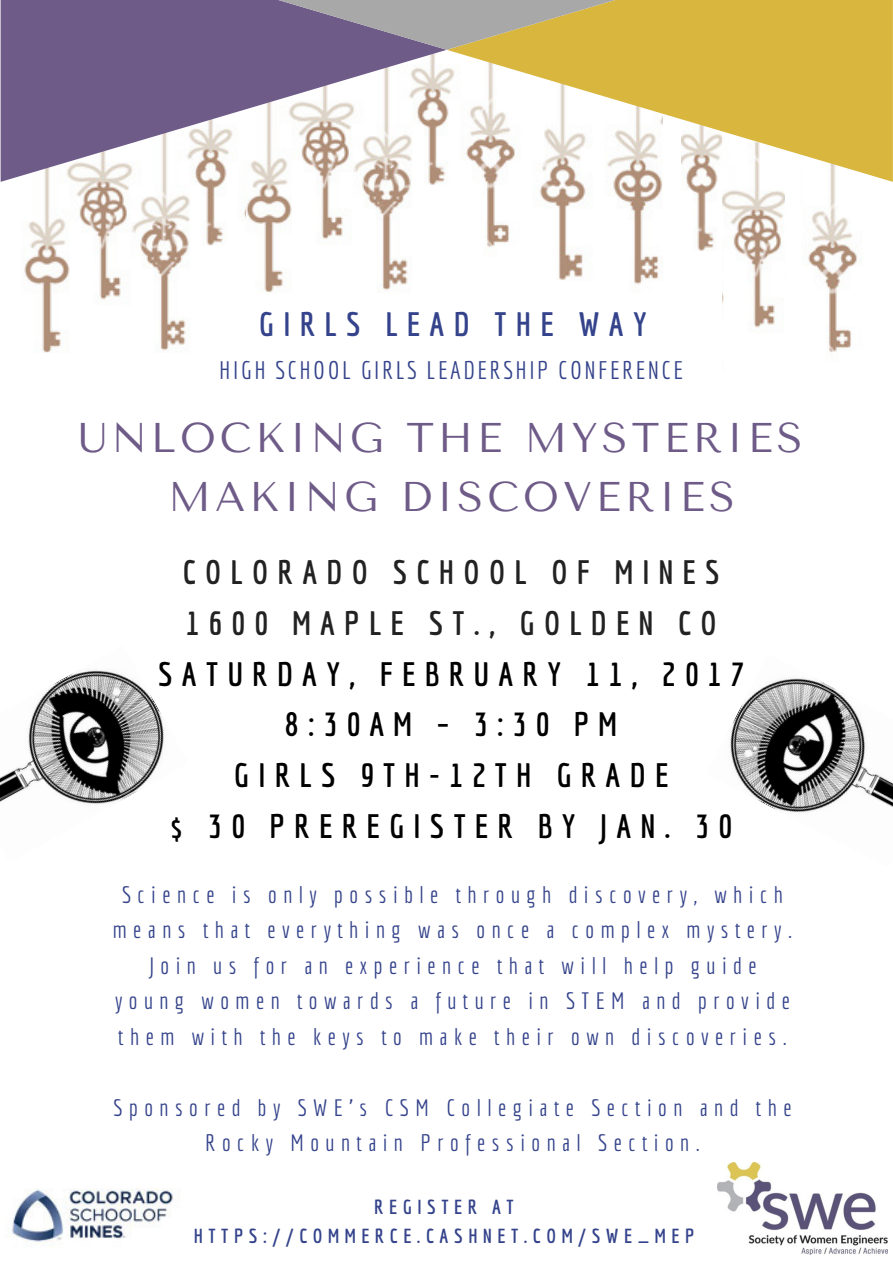
<style>
.page{position:relative;width:893px;height:1262px;background:#fff}
.page>*{position:absolute;margin:0;border:0;box-sizing:border-box;transform-origin:0 0}
.t1{font:41.33px "Tenor Sans";letter-spacing:.1em;color:#6e5b88}
.t2{font:700 33.08px/50.6px "Economica";letter-spacing:.28em;color:#000;text-align:center}
.t3{font:700 33.08px/50.6px "Economica";letter-spacing:.28em;color:#222}
.t4{font:700 33.08px "Economica";letter-spacing:.28em;color:#34438b}
.t5{font:24.83px "Economica";letter-spacing:.1em;color:#34438b}
.t6{font:23.17px/35.4px "Economica";letter-spacing:.28em;color:#34438b;text-align:center}
.t7{font:700 19.88px/29.8px "Economica";letter-spacing:.28em;color:#34438b;text-align:center}
</style>
<div class="page">
<img style="left:245px;top:182px;width:417px;height:111px">
<img style="left:23px;top:182px;width:222px;height:171px">
<img style="left:807px;top:182px;width:50px;height:170px">
<img style="left:686px;top:182px;width:31px;height:69px">
<img style="left:722px;top:182px;width:62px;height:148px">
<svg style="left:1px;top:0;width:446px;height:182px;fill:#6e5b88"></svg>
<svg style="left:447px;top:0;width:445px;height:182px;fill:#d9b73e"></svg>
<svg style="left:275px;top:0;width:343px;height:50px;background:#a59885"></svg>
<img style="left:0;top:670px;width:164px;height:134px">
<img style="left:730px;top:678px;width:162px;height:135px">
<img style="left:717px;top:1162px;width:170px;height:93px">
<img style="left:12px;top:1188px;width:161px;height:59px">
<h2 class="t4" style="left:259px;top:305px;width:389px">GIRLS LEAD THE WAY</h2>
<p class="t5" style="left:219px;top:355px;width:465px">HIGH SCHOOL GIRLS LEADERSHIP CONFERENCE</p>
<h1 class="t1" style="left:78px;top:414px;width:726px">UNLOCKING THE MYSTERIES</h1>
<h1 class="t1" style="left:168px;top:473px;width:567px">MAKING DISCOVERIES</h1>
<h2 class="t3" style="left:183px;top:547px;width:538px">COLORADO SCHOOL OF MINES<br>1600 MAPLE ST., GOLDEN CO</h2>
<h2 class="t2" style="left:158px;top:648px;width:587px">SATURDAY, FEBRUARY 11, 2017<br>8:30AM – 3:30 PM<br>GIRLS 9TH-12TH GRADE<br>$ 30 PREREGISTER BY JAN. 30</h2>
<p class="t6" style="left:113px;top:877px;width:680px">Science is only possible through discovery, which means that everything was once a complex mystery.<br>Join us for an experience that will help guide young women towards a future in STEM and provide them with the keys to make their own discoveries.</p>
<p class="t6" style="left:113px;top:1089px;width:679px">Sponsored by SWE's CSM Collegiate Section and the<br>Rocky Mountain Professional Section.</p>
<p class="t7" style="left:194px;top:1191px;width:502px">REGISTER AT<br>HTTPS://COMMERCE.CASHNET.COM/SWE_MEP</p>
</div>
